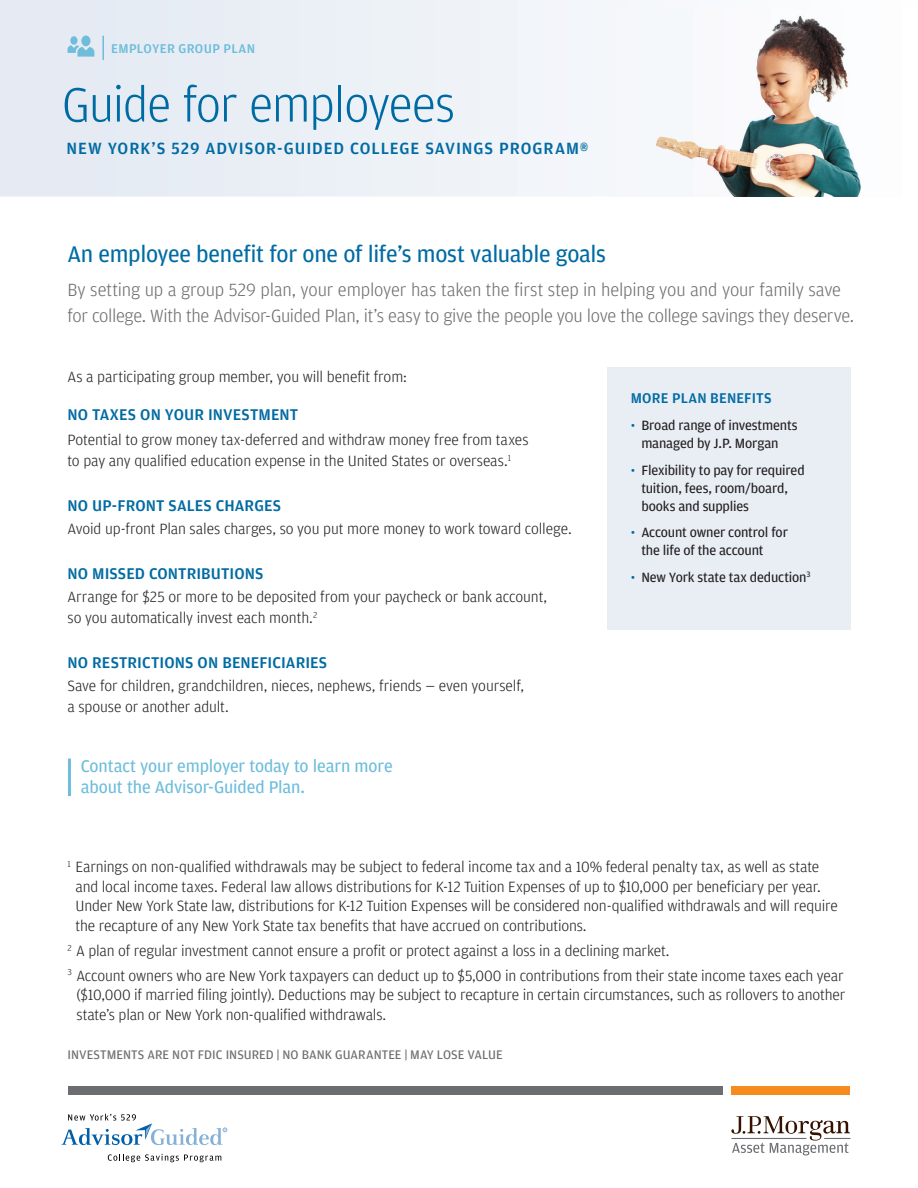
<style>
.page{position:relative;width:918px;height:1188px;background:#fff}
.page>*{position:absolute;margin:0;border:0;box-sizing:border-box;transform-origin:0 0}
.t1{font:300 51px "Amplitude";letter-spacing:-.025em;color:#006ba3}
.t2{font:24px "Amplitude";letter-spacing:-.015em;color:#006ba3}
.t3{font:300 18.75px/25.5px "Amplitude";letter-spacing:-.015em;color:#6c6d70}
.t4{font:18px/21px "Amplitude";letter-spacing:-.01em;color:#6ebddb}
.t5{font:500 17.25px "Amplitude";letter-spacing:.055em;color:#006ba3}
.t6{font:500 16.5px "Amplitude";letter-spacing:.005em;color:#006ba3}
.t7{font:300 15.75px/19.5px "Amplitude";letter-spacing:-.01em;color:#231f20}
.t8{font:500 15px "Amplitude";letter-spacing:.01em;color:#006ba3}
.t9{font:14.25px/18px "Amplitude";letter-spacing:-.01em;color:#231f20}
.t10{font:500 13.5px "Amplitude";letter-spacing:.025em;color:#6ebddb}
.t11{font:13.2px "Amplitude";letter-spacing:.005em;color:#6c6d70}
.s1{font-weight:300;color:#006ba3}
</style>
<div class="page">
<div style="left:0;top:0;width:628px;height:197px;background:#ebf0f7"></div>
<hr style="left:68px;top:759px;width:3px;height:37px;background:#6ebddb">
<svg style="left:68px;top:45px;width:26px;height:12px"></svg>
<div style="left:81px;top:36px;width:9px;height:10px;background:#6ebddb;border-radius:50%"></div>
<div style="left:70px;top:36px;width:8px;height:9px;background:#6ebddb;border-radius:50%"></div>
<hr style="left:102px;top:36px;width:2px;height:24px;background:#6ebddb">
<div style="left:608px;top:367px;width:243px;height:263px;background:#e9eef5"></div>
<img style="left:613px;top:10px;width:248px;height:187px">
<svg style="left:731px;top:1116px;width:120px;height:39px"></svg>
<div style="left:68px;top:1086px;width:655px;height:8px;background:#6c6d70"></div>
<div style="left:731px;top:1086px;width:119px;height:8px;background:#f68b1f"></div>
<svg style="left:108px;top:1154px;width:113px;height:8px"></svg>
<svg style="left:62px;top:1114px;width:165px;height:31px"></svg>
<p class="t10" style="left:111px;top:41px;width:145px">EMPLOYER GROUP PLAN</p>
<h1 class="t1" style="left:62px;top:73px;width:395px">Guide for employees</h1>
<p class="t5" style="left:66px;top:139px;width:523px">NEW YORK’S 529 ADVISOR-GUIDED COLLEGE SAVINGS PROGRAM®</p>
<h2 class="t2" style="left:68px;top:241px;width:540px">An employee benefit for one of life’s most valuable goals</h2>
<p class="t3" style="left:68px;top:277px;width:788px">By setting up a group 529 plan, your employer has taken the first step in helping you and your family save for college. With the Advisor-Guided Plan, it’s easy to give the people you love the college savings they deserve.</p>
<p class="t7" style="left:68px;top:366px;width:341px">As a participating group member, you will benefit from:</p>
<p class="t6" style="left:68px;top:405px;width:232px">NO TAXES ON YOUR INVESTMENT</p>
<p class="t7" style="left:68px;top:429px;width:463px;line-height:21px">Potential to grow money tax-deferred and withdraw money free from taxes to pay any qualified education expense in the United States or overseas.<sup>1</sup></p>
<p class="t6" style="left:68px;top:496px;width:215px">NO UP-FRONT SALES CHARGES</p>
<p class="t7" style="left:68px;top:519px;width:506px">Avoid up-front Plan sales charges, so you put more money to work toward college.</p>
<p class="t6" style="left:68px;top:564px;width:198px">NO MISSED CONTRIBUTIONS</p>
<p class="t7" style="left:68px;top:586px;width:481px;line-height:21px">Arrange for $25 or more to be deposited from your paycheck or bank account, so you automatically invest each month.<sup>2</sup></p>
<p class="t6" style="left:68px;top:653px;width:261px">NO RESTRICTIONS ON BENEFICIARIES</p>
<p class="t7" style="left:68px;top:675px;width:458px;line-height:21px">Save for children, grandchildren, nieces, nephews, friends — even yourself, a spouse or another adult.</p>
<p class="t4" style="left:81px;top:756px;width:313px">Contact your employer today to learn more about the Advisor-Guided Plan.</p>
<p class="t8" style="left:631px;top:390px;width:142px">MORE PLAN BENEFITS</p>
<p class="t9" style="left:631px;top:416px;width:168px;text-align:center"><span class="s1">•</span> Broad range of investments managed by J.P. Morgan</p>
<p class="t9" style="left:641px;top:461px;width:165px;text-indent:-11px"><span class="s1">•</span> Flexibility to pay for required tuition, fees, room/board, books and supplies</p>
<p class="t9" style="left:641px;top:524px;width:148px;text-indent:-11px"><span class="s1">•</span> Account owner control for the life of the account</p>
<p class="t9" style="left:631px;top:568px;width:181px"><span class="s1">•</span> New York state tax deduction<sup>3</sup></p>
<p class="t7" style="left:75px;top:857px;width:764px;text-indent:-8px"><sup>1</sup> Earnings on non-qualified withdrawals may be subject to federal income tax and a 10% federal penalty tax, as well as state and local income taxes. Federal law allows distributions for K-12 Tuition Expenses of up to $10,000 per beneficiary per year.<br>Under New York State law, distributions for K-12 Tuition Expenses will be considered non-qualified withdrawals and will require the recapture of any New York State tax benefits that have accrued on contributions.</p>
<p class="t7" style="left:68px;top:938px;width:778px;line-height:24.9px"><sup>2</sup> A plan of regular investment cannot ensure a profit or protect against a loss in a declining market.<br><sup>3</sup> Account owners who are New York taxpayers can deduct up to $5,000 in contributions from their state income taxes each year</p>
<p class="t7" style="left:76px;top:985px;width:771px">($10,000 if married filing jointly). Deductions may be subject to recapture in certain circumstances, such as rollovers to another state’s plan or New York non-qualified withdrawals.</p>
<p class="t11" style="left:68px;top:1048px;width:437px">INVESTMENTS ARE NOT FDIC INSURED | NO BANK GUARANTEE | MAY LOSE VALUE</p>
</div>
